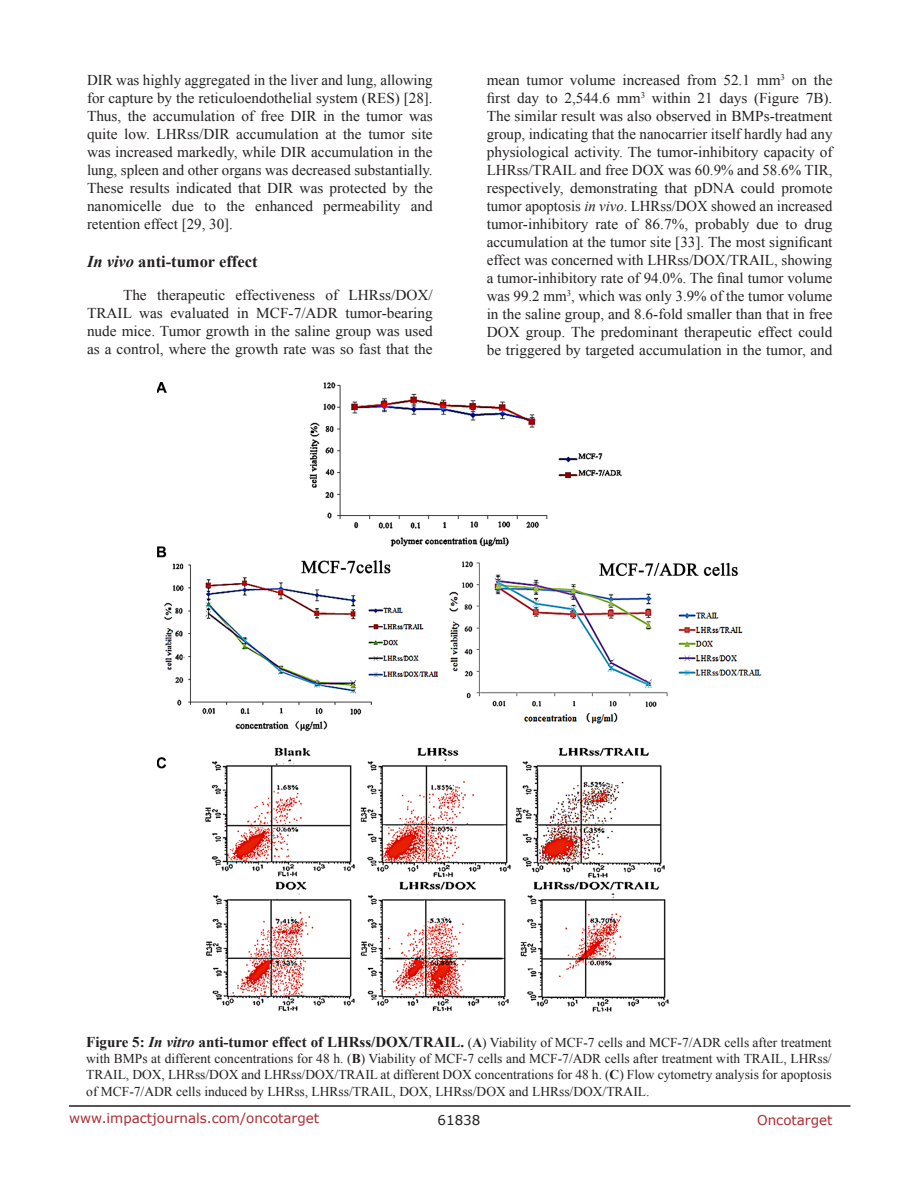
<style>
.page{position:relative;width:918px;height:1188px;background:#fff}
.page>*{position:absolute;margin:0;border:0;box-sizing:border-box;transform-origin:0 0}
.SubHeading_middle{font:700 16.5px "Times New Roman";color:#231f20}
.BodyText{font:15px/18px "Times New Roman";color:#231f20;text-align:justify}
.FigureText{font:13.5px/16.2px "Times New Roman";color:#231f20;text-align:justify}
.t1{font:13.5px "Verdana";color:#ac2b31}
.t2{font:13.5px "Verdana";color:#231f20}
.s1{font-style:italic}
.s2{font-weight:700;font-size:15px}
.s3{font-weight:700;font-style:italic;font-size:15px}
.s4{font-weight:700}
</style>
<div class="page">
<hr style="left:69px;top:1105px;width:781px;height:2px;background:#231f20">
<img style="left:158px;top:382px;width:603px;height:629px">
<p class="BodyText" style="left:87px;top:71px;width:347px">DIR was highly aggregated in the liver and lung, allowing for capture by the reticuloendothelial system (RES) [28].<br>Thus, the accumulation of free DIR in the tumor was quite low. LHRss/DIR accumulation at the tumor site was increased markedly, while DIR accumulation in the lung, spleen and other organs was decreased substantially.<br>These results indicated that DIR was protected by the nanomicelle due to the enhanced permeability and retention effect [29, 30].</p>
<p class="SubHeading_middle" style="left:87px;top:250px;width:172px"><span class="s1">In vivo</span> anti-tumor effect</p>
<p class="BodyText" style="left:87px;top:286px;width:347px;text-indent:36px">The therapeutic effectiveness of LHRss/DOX/ TRAIL was evaluated in MCF-7/ADR tumor-bearing nude mice. Tumor growth in the saline group was used as a control, where the growth rate was so fast that the</p>
<p class="BodyText" style="left:487px;top:71px;width:347px">mean tumor volume increased from 52.1 mm<sup>3</sup> on the first day to 2,544.6 mm<sup>3</sup> within 21 days (Figure 7B).<br>The similar result was also observed in BMPs-treatment group, indicating that the nanocarrier itself hardly had any physiological activity. The tumor-inhibitory capacity of LHRss/TRAIL and free DOX was 60.9% and 58.6% TIR, respectively, demonstrating that pDNA could promote tumor apoptosis <span class="s1">in vivo</span>. LHRss/DOX showed an increased tumor-inhibitory rate of 86.7%, probably due to drug accumulation at the tumor site [33]. The most significant effect was concerned with LHRss/DOX/TRAIL, showing a tumor-inhibitory rate of 94.0%. The final tumor volume was 99.2 mm<sup>3</sup>, which was only 3.9% of the tumor volume in the saline group, and 8.6-fold smaller than that in free DOX group. The predominant therapeutic effect could be triggered by targeted accumulation in the tumor, and</p>
<p class="FigureText" style="left:86px;top:1034px;width:747px"><span class="s2">Figure 5:</span> <span class="s3">In vitro</span> <span class="s2">anti-tumor effect of LHRss/DOX/TRAIL.</span> (<span class="s4">A</span>) Viability of MCF-7 cells and MCF-7/ADR cells after treatment with BMPs at different concentrations for 48 h. (<span class="s4">B</span>) Viability of MCF-7 cells and MCF-7/ADR cells after treatment with TRAIL, LHRss/ TRAIL, DOX, LHRss/DOX and LHRss/DOX/TRAIL at different DOX concentrations for 48 h. (<span class="s4">C</span>) Flow cytometry analysis for apoptosis of MCF-7/ADR cells induced by LHRss, LHRss/TRAIL, DOX, LHRss/DOX and LHRss/DOX/TRAIL.</p>
<p class="t1" style="left:69px;top:1109px;width:252px">www.impactjournals.com/oncotarget</p>
<p class="t2" style="left:438px;top:1111px;width:44px">61838</p>
<p class="t1" style="left:757px;top:1111px;width:77px">Oncotarget</p>
</div>
